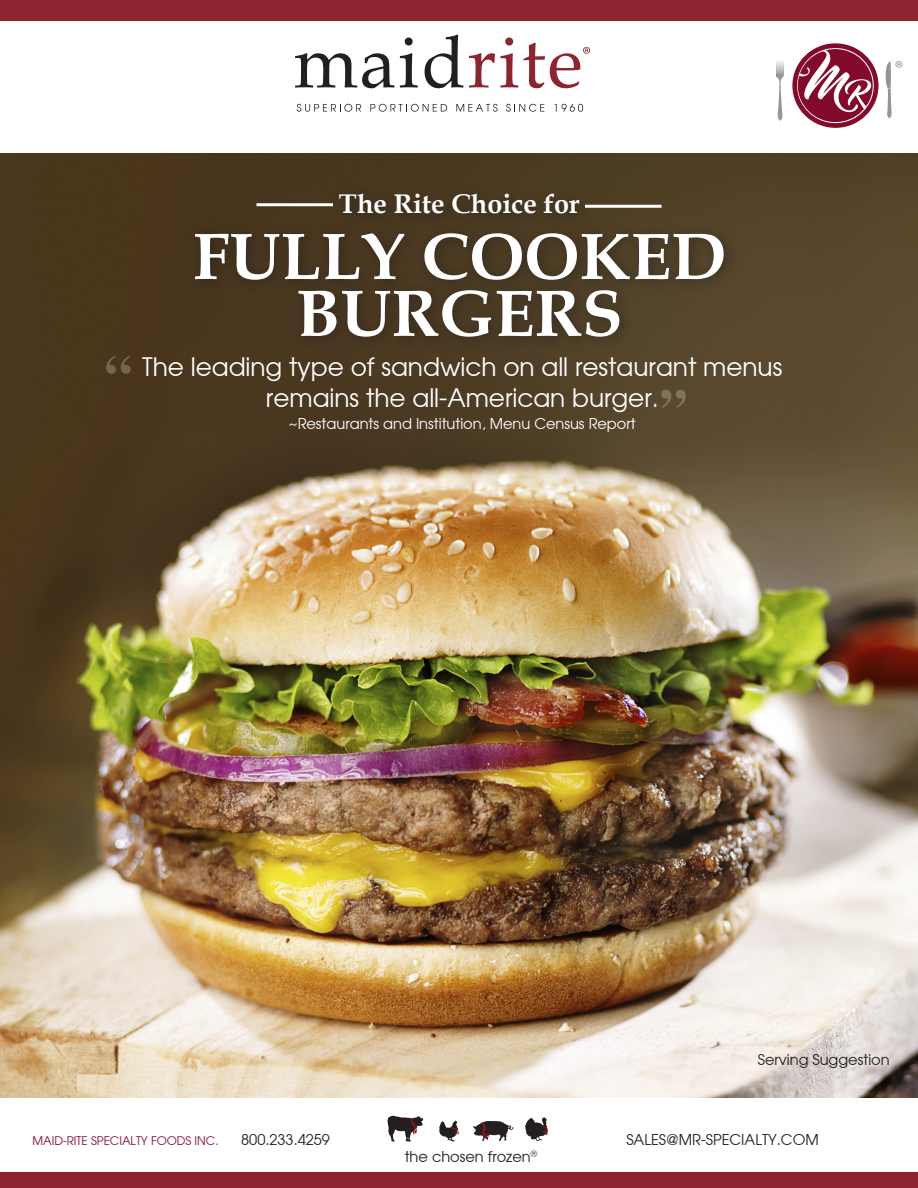
<style>
.page{position:relative;width:918px;height:1188px;background:#fff}
.page>*{position:absolute;margin:0;border:0;box-sizing:border-box;transform-origin:0 0}
.t1{font:700 66px/56.8px "Book Antiqua";color:#fff;text-align:center}
.t2{font:700 54px "Times";color:#fff}
.t3{font:700 27px "Book Antiqua";color:#fff}
.t4{font:25.5px/30.6px "Atilla Normal";color:#fff;text-align:center}
.t5{font:15px "Atilla Normal";color:#231f20}
.t6{font:15px "Atilla Normal";color:#fff}
.t7{font:12px "Atilla Normal";color:#840a2d}
</style>
<div class="page">
<img style="left:0;top:153px;width:918px;height:945px">
<svg style="left:295px;top:53px;width:99px;height:35px"></svg>
<svg style="left:400px;top:38px;width:18px;height:50px"></svg>
<svg style="left:425px;top:35px;width:38px;height:53px"></svg>
<svg style="left:297px;top:104px;width:64px;height:8px"></svg>
<svg style="left:370px;top:104px;width:77px;height:8px"></svg>
<svg style="left:456px;top:104px;width:42px;height:8px"></svg>
<svg style="left:506px;top:104px;width:38px;height:8px"></svg>
<svg style="left:555px;top:104px;width:28px;height:8px"></svg>
<svg style="left:469px;top:38px;width:121px;height:50px"></svg>
<div style="left:0;top:0;width:918px;height:20px;background:#8d2431"></div>
<svg style="left:388px;top:1116px;width:35px;height:26px"></svg>
<svg style="left:439px;top:1120px;width:20px;height:22px"></svg>
<svg style="left:473px;top:1121px;width:41px;height:20px"></svg>
<svg style="left:525px;top:1117px;width:23px;height:24px"></svg>
<div style="left:0;top:1172px;width:918px;height:16px;background:#8d2431"></div>
<svg style="left:793px;top:45px;width:84px;height:82px"></svg>
<svg style="left:795px;top:50px;width:77px;height:65px"></svg>
<div style="left:795px;top:46px;width:80px;height:79px;border:3px solid #fff;border-radius:50%"></div>
<div style="left:792px;top:43px;width:87px;height:85px;border:5px solid #830a2b;border-radius:50%"></div>
<svg style="left:776px;top:60px;width:8px;height:61px"></svg>
<svg style="left:885px;top:61px;width:17px;height:57px"></svg>
<div style="left:186px;top:224px;width:552px;height:127px;background:#231f20;opacity:.5"></div>
<div style="left:330px;top:185px;width:263px;height:43px;background:#473620"></div>
<hr style="left:256px;top:203px;width:77px;height:3px;background:#fff">
<hr style="left:585px;top:205px;width:77px;height:3px;background:#fff">
<p class="t3" style="left:339px;top:186px;width:242px">The Rite Choice for</p>
<h2 class="t2" style="left:104px;top:323px;width:28px">“</h2>
<p class="t1" style="left:193px;top:228px;width:535px">FULLY COOKED<br>BURGERS</p>
<p class="t4" style="left:142px;top:351px;width:642px">The leading type of sandwich on all restaurant menus remains the all-American burger.</p>
<p class="t6" style="left:289px;top:414px;width:348px">~Restaurants and Institution, Menu Census Report</p>
<h2 class="t2" style="left:688px;top:440px;width:28px;rotate:-180deg">“</h2>
<p class="t5" style="left:758px;top:1049px;width:133px">Serving Suggestion</p>
<p class="t7" style="left:32px;top:1133px;width:188px">MAID-RITE SPECIALTY FOODS INC.</p>
<p class="t5" style="left:241px;top:1130px;width:90px">800.233.4259</p>
<p class="t5" style="left:626px;top:1130px;width:194px">SALES@MR-SPECIALTY.COM</p>
<p class="t5" style="left:405px;top:1147px;width:134px">the chosen frozen<sup>®</sup></p>
</div>
